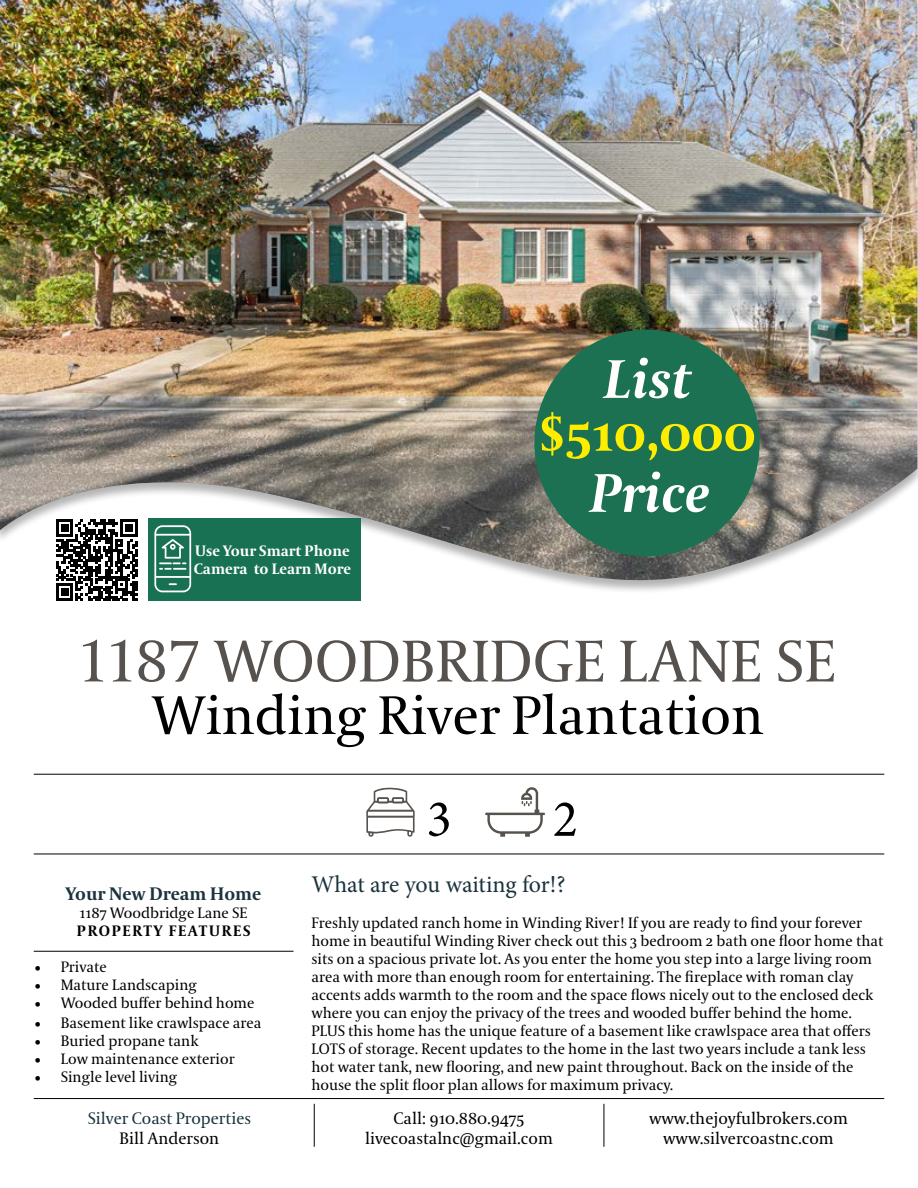
<style>
.page{position:relative;width:918px;height:1188px;background:#fff}
.page>*{position:absolute;margin:0;border:0;box-sizing:border-box;transform-origin:0 0}
.t1{font:58.5px "Coranto 2";letter-spacing:.01em;color:#57524e}
.t2{font:54px "Coranto 2";color:#000}
.t3{font:italic 700 54px/114px "Coranto 2";color:#fff}
.t4{font:52.5px "Minion Pro";color:#000}
.t5{font:700 51px "Coranto 2";color:#ffed00}
.t6{font:24px "Minion Pro";letter-spacing:-.01em;color:#1a333d}
.t7{font:700 18px "Coranto 2";color:#1a333d}
.t8{font:16.5px/19.8px "Coranto 2";color:#000;text-align:center}
.t9{font:16.5px "Coranto 2";color:#1a333d}
.t10{font:15px/18px "Coranto 2";color:#000}
.t11{font:700 15px/18px "Coranto 2";color:#fff}
.t12{font:700 15px "Coranto 2";letter-spacing:.11em;color:#000}
</style>
<div class="page">
<img style="left:0;top:0;width:917px;height:580px">
<hr style="left:34px;top:951px;width:260px;height:1px;background:#000">
<hr style="left:34px;top:1098px;width:850px;height:1px;background:#000">
<hr style="left:34px;top:774px;width:850px;height:1px;background:#000">
<hr style="left:34px;top:854px;width:850px;height:1px;background:#000">
<div style="left:148px;top:518px;width:213px;height:82px;background:#177152"></div>
<hr style="left:314px;top:1104px;width:1px;height:43px;background:#000">
<hr style="left:604px;top:1104px;width:1px;height:43px;background:#000">
<svg style="left:154px;top:525px;width:37px;height:67px"></svg>
<div style="left:534px;top:330px;width:226px;height:226px;background:#1b7152;border-radius:50%"></div>
<svg style="left:366px;top:788px;width:49px;height:49px"></svg>
<svg style="left:485px;top:787px;width:60px;height:50px"></svg>
<svg style="left:56px;top:519px;width:81px;height:82px"></svg>
<p class="t11" style="left:194px;top:542px;width:159px">Use Your Smart Phone<br>Camera to Learn More</p>
<h2 class="t3" style="left:590px;top:324px;width:121px">List<br>Price</h2>
<h3 class="t5" style="left:540px;top:402px;width:218px">$510,000</h3>
<h1 class="t1" style="left:79px;top:626px;width:759px">1187 WOODBRIDGE LANE SE</h1>
<h2 class="t2" style="left:151px;top:683px;width:614px">Winding River Plantation</h2>
<p class="t7" style="left:66px;top:883px;width:197px">Your New Dream Home</p>
<p class="t10" style="left:80px;top:905px;width:170px">1187 Woodbridge Lane SE</p>
<p class="t12" style="left:77px;top:922px;width:175px">PROPERTY FEATURES</p>
<p class="t10" style="left:34px;top:959px;width:74px">• Private</p>
<p class="t10" style="left:34px;top:977px;width:165px">• Mature Landscaping</p>
<p class="t10" style="left:34px;top:995px;width:222px">• Wooded buffer behind home</p>
<p class="t10" style="left:34px;top:1014px;width:229px">• Basement like crawlspace area</p>
<p class="t10" style="left:34px;top:1032px;width:166px">• Buried propane tank</p>
<p class="t10" style="left:34px;top:1050px;width:202px">• Low maintenance exterior</p>
<p class="t10" style="left:34px;top:1068px;width:145px">• Single level living</p>
<p class="t9" style="left:88px;top:1108px;width:165px">Silver Coast Properties</p>
<p class="t8" style="left:120px;top:1129px;width:101px">Bill Anderson</p>
<h3 class="t4" style="left:427px;top:784px;width:27px">3</h3>
<h3 class="t4" style="left:553px;top:784px;width:27px">2</h3>
<h3 class="t6" style="left:312px;top:868px;width:256px">What are you waiting for!?</h3>
<p class="t10" style="left:312px;top:914px;width:573px">Freshly updated ranch home in Winding River! If you are ready to find your forever home in beautiful Winding River check out this 3 bedroom 2 bath one floor home that sits on a spacious private lot. As you enter the home you step into a large living room area with more than enough room for entertaining. The fireplace with roman clay accents adds warmth to the room and the space flows nicely out to the enclosed deck where you can enjoy the privacy of the trees and wooded buffer behind the home.<br>PLUS this home has the unique feature of a basement like crawlspace area that offers LOTS of storage. Recent updates to the home in the last two years include a tank less hot water tank, new flooring, and new paint throughout. Back on the inside of the house the split floor plan allows for maximum privacy.</p>
<p class="t8" style="left:365px;top:1109px;width:189px">Call: 910.880.9475 livecoastalnc@gmail.com</p>
<p class="t8" style="left:649px;top:1109px;width:200px">www.thejoyfulbrokers.com www.silvercoastnc.com</p>
</div>
